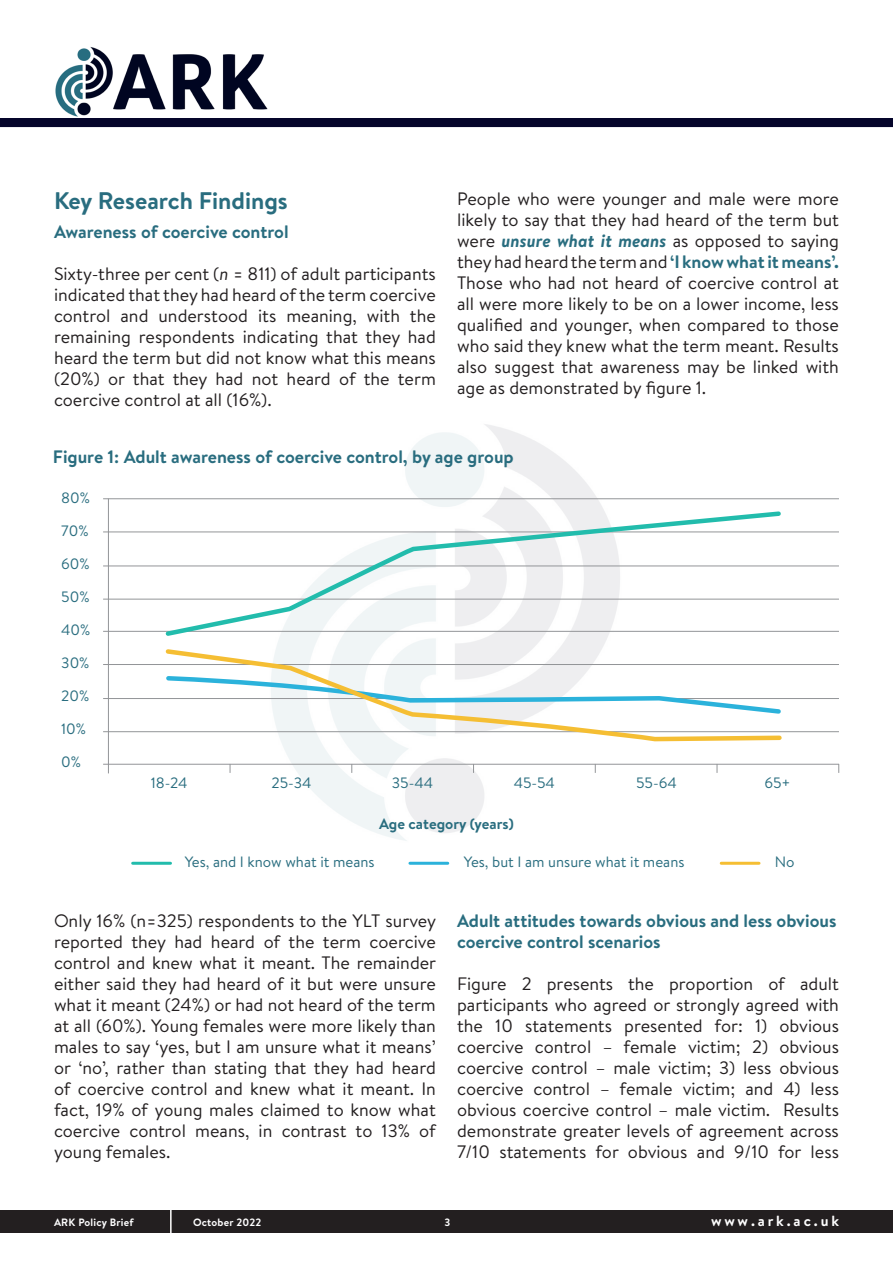
<style>
.page{position:relative;width:893px;height:1263px;background:#fff}
.page>*{position:absolute;margin:0;border:0;box-sizing:border-box;transform-origin:0 0}
.t1{font:700 24px "Brandon Text";color:#296d7f}
.t2{font:18px/21px "Brandon Text";color:#231f20;text-align:justify}
.t3{font:700 18px/21px "Brandon Text";color:#296d7f}
.t4{font:15px "Brandon Text";color:#296d7f}
.t5{font:700 15px "Brandon Text";color:#296d7f}
.t6{font:700 14.7px "Brandon Text";letter-spacing:.19em;color:#fff}
.t7{font:700 10.65px "Brandon Text";letter-spacing:.02em;color:#fff}
.s1{font-style:italic}
.s2{font-weight:700;font-style:italic;color:#296d7f}
.s3{font-weight:700;color:#296d7f}
</style>
<div class="page">
<div style="left:0;top:118px;width:893px;height:9px;background:#05052b"></div>
<img style="left:55px;top:47px;width:213px;height:69px">
<div style="left:0;top:1210px;width:893px;height:23px;background:#231f20"></div>
<hr style="left:170px;top:1209px;width:2px;height:27px;background:#fff">
<hr style="left:108px;top:499px;width:1px;height:274px;background:#939598">
<hr style="left:103px;top:498px;width:736px;height:1px;background:#939598">
<hr style="left:103px;top:531px;width:736px;height:1px;background:#939598">
<hr style="left:103px;top:566px;width:736px;height:1px;background:#939598">
<hr style="left:103px;top:599px;width:736px;height:1px;background:#939598">
<hr style="left:103px;top:631px;width:736px;height:1px;background:#939598">
<hr style="left:103px;top:664px;width:736px;height:1px;background:#939598">
<hr style="left:103px;top:698px;width:736px;height:1px;background:#939598">
<hr style="left:103px;top:731px;width:736px;height:1px;background:#939598">
<hr style="left:103px;top:764px;width:736px;height:1px;background:#939598">
<svg style="left:163px;top:509px;width:620px;height:130px"></svg>
<svg style="left:163px;top:646px;width:621px;height:98px"></svg>
<hr style="left:133px;top:862px;width:38px;height:3px;background:#22bcac">
<hr style="left:410px;top:862px;width:38px;height:3px;background:#2bb2db">
<hr style="left:721px;top:862px;width:38px;height:3px;background:#f5be33">
<h1 class="t1" style="left:54px;top:184px;width:235px">Key Research Findings</h1>
<p class="t3" style="left:54px;top:221px;width:236px">Awareness of coercive control</p>
<p class="t2" style="left:54px;top:262px;width:383px">Sixty-three per cent (<span class="s1">n</span> = 811) of adult participants indicated that they had heard of the term coercive control and understood its meaning, with the remaining respondents indicating that they had heard the term but did not know what this means (20%) or that they had not heard of the term coercive control at all (16%).</p>
<p class="t2" style="left:457px;top:188px;width:383px">People who were younger and male were more likely to say that they had heard of the term but were <span class="s2">unsure what it means</span> as opposed to saying they had heard the term and <span class="s3">‘I know what it means’.<br></span>Those who had not heard of coercive control at all were more likely to be on a lower income, less qualified and younger, when compared to those who said they knew what the term meant. Results also suggest that awareness may be linked with age as demonstrated by figure 1.</p>
<p class="t3" style="left:53px;top:446px;width:462px">Figure 1: Adult awareness of coercive control, by age group</p>
<p class="t4" style="left:61px;top:488px;width:30px">80%</p>
<p class="t4" style="left:61px;top:521px;width:29px">70%</p>
<p class="t4" style="left:61px;top:554px;width:30px">60%</p>
<p class="t4" style="left:61px;top:587px;width:30px">50%</p>
<p class="t4" style="left:61px;top:620px;width:31px">40%</p>
<p class="t4" style="left:61px;top:653px;width:30px">30%</p>
<p class="t4" style="left:61px;top:686px;width:30px">20%</p>
<p class="t4" style="left:61px;top:719px;width:26px">10%</p>
<p class="t4" style="left:61px;top:752px;width:21px">0%</p>
<p class="t4" style="left:151px;top:772px;width:38px">18-24</p>
<p class="t4" style="left:271px;top:772px;width:42px">25-34</p>
<p class="t4" style="left:392px;top:772px;width:43px">35-44</p>
<p class="t4" style="left:514px;top:772px;width:43px">45-54</p>
<p class="t4" style="left:636px;top:772px;width:42px">55-64</p>
<p class="t4" style="left:764px;top:772px;width:28px">65+</p>
<p class="t5" style="left:379px;top:814px;width:136px">Age category (years)</p>
<p class="t4" style="left:185px;top:852px;width:191px">Yes, and I know what it means</p>
<p class="t4" style="left:464px;top:852px;width:222px">Yes, but I am unsure what it means</p>
<p class="t4" style="left:775px;top:852px;width:21px">No</p>
<p class="t2" style="left:54px;top:910px;width:384px">Only 16% (n=325) respondents to the YLT survey reported they had heard of the term coercive control and knew what it meant. The remainder either said they had heard of it but were unsure what it meant (24%) or had not heard of the term at all (60%). Young females were more likely than males to say ‘yes, but I am unsure what it means’ or ‘no’, rather than stating that they had heard of coercive control and knew what it meant. In fact, 19% of young males claimed to know what coercive control means, in contrast to 13% of young females.</p>
<p class="t3" style="left:457px;top:910px;width:381px">Adult attitudes towards obvious and less obvious coercive control scenarios</p>
<p class="t2" style="left:457px;top:973px;width:383px">Figure 2 presents the proportion of adult participants who agreed or strongly agreed with the 10 statements presented for: 1) obvious coercive control – female victim; 2) obvious coercive control – male victim; 3) less obvious coercive control – female victim; and 4) less obvious coercive control – male victim. Results demonstrate greater levels of agreement across 7/10 statements for obvious and 9/10 for less</p>
<p class="t7" style="left:54px;top:1215px;width:81px">ARK Policy Brief</p>
<p class="t7" style="left:193px;top:1215px;width:70px">October 2022</p>
<p class="t7" style="left:444px;top:1215px;width:7px">3</p>
<p class="t6" style="left:711px;top:1210px;width:129px">www.ark.ac.uk</p>
</div>
